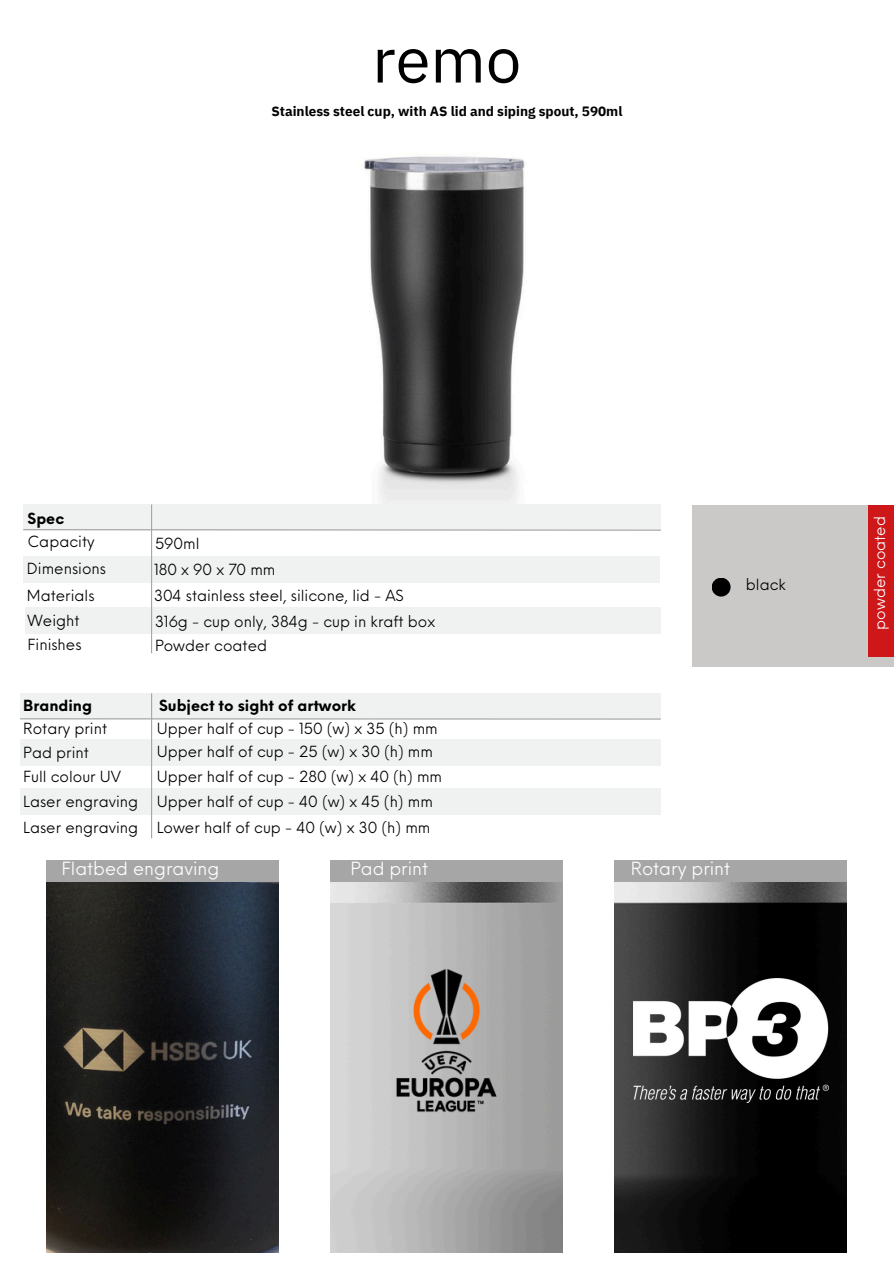
<style>
.page{position:relative;width:894px;height:1264px;background:#fff}
.page>*{position:absolute;margin:0;border:0;box-sizing:border-box;transform-origin:0 0}
.t1{font:63.45px "IBM Plex Sans";color:#000}
.t2{font:17.7px "Neue Einstellung";color:#fff}
.t3{font:15px "Neue Einstellung";color:#000}
.t4{font:700 15px "Neue Einstellung";color:#000}
.t5{font:15px "Neue Einstellung";color:#fff}
.t6{font:700 13.5px "IBM Plex Sans";color:#000}
</style>
<div class="page">
<div style="left:25px;top:607px;width:635px;height:26px;background:#f0f2f2"></div>
<img style="left:364px;top:156px;width:161px;height:348px">
<div style="left:23px;top:504px;width:637px;height:26px;background:#f0f2f2"></div>
<svg style="left:23px;top:528px;width:638px;height:3px"></svg>
<div style="left:23px;top:556px;width:636px;height:26px;background:#f0f2f2"></div>
<hr style="left:151px;top:504px;width:1px;height:149px;background:#a6a6a6">
<div style="left:691px;top:505px;width:202px;height:162px;background:#cbc8c8"></div>
<div style="left:868px;top:505px;width:25px;height:152px;background:#cd1719"></div>
<div style="left:711px;top:577px;width:19px;height:19px;background:#000;border-radius:50%"></div>
<img style="left:47px;top:882px;width:232px;height:370px">
<div style="left:47px;top:860px;width:232px;height:22px;background:#a6a6a6"></div>
<img style="left:614px;top:882px;width:232px;height:370px">
<div style="left:614px;top:860px;width:232px;height:22px;background:#a6a6a6"></div>
<div style="left:20px;top:739px;width:640px;height:26px;background:#f0f2f2"></div>
<div style="left:21px;top:788px;width:639px;height:27px;background:#f0f2f2"></div>
<div style="left:20px;top:693px;width:640px;height:26px;background:#f0f2f2"></div>
<hr style="left:20px;top:718px;width:640px;height:1px;background:#a6a6a6">
<hr style="left:151px;top:693px;width:1px;height:145px;background:#a6a6a6">
<img style="left:331px;top:882px;width:231px;height:370px">
<img style="left:394px;top:963px;width:105px;height:150px">
<img style="left:633px;top:978px;width:195px;height:124px">
<div style="left:331px;top:860px;width:231px;height:22px;background:#a6a6a6"></div>
<h4 class="t1" style="left:372px;top:17px;width:150px">remo</h4>
<h4 class="t6" style="left:271px;top:103px;width:352px">Stainless steel cup, with AS lid and siping spout, 590ml</h4>
<h4 class="t4" style="left:28px;top:504px;width:38px">Spec</h4>
<p class="t3" style="left:28px;top:527px;width:68px">Capacity</p>
<h4 class="t3" style="left:155px;top:530px;width:46px">590ml</h4>
<h4 class="t3" style="left:27px;top:555px;width:81px">Dimensions</h4>
<h4 class="t3" style="left:154px;top:555px;width:123px">180 x 90 x 70 mm</h4>
<h4 class="t3" style="left:27px;top:582px;width:69px">Materials</h4>
<h4 class="t3" style="left:154px;top:582px;width:251px">304 stainless steel, silicone, lid - AS</h4>
<p class="t3" style="left:28px;top:607px;width:53px">Weight</p>
<h3 class="t3" style="left:155px;top:608px;width:281px">316g - cup only, 384g - cup in kraft box</h3>
<h4 class="t3" style="left:28px;top:631px;width:55px">Finishes</h4>
<h4 class="t3" style="left:155px;top:632px;width:114px">Powder coated</h4>
<p class="t3" style="left:745px;top:571px;width:41px">black</p>
<h4 class="t4" style="left:23px;top:692px;width:70px">Branding</h4>
<h4 class="t4" style="left:159px;top:692px;width:198px">Subject to sight of artwork</h4>
<h4 class="t3" style="left:23px;top:739px;width:67px">Pad print</h4>
<h4 class="t3" style="left:157px;top:738px;width:278px">Upper half of cup - 25 (w) x 30 (h) mm</h4>
<h3 class="t3" style="left:23px;top:715px;width:85px">Rotary print</h3>
<p class="t3" style="left:157px;top:715px;width:282px">Upper half of cup - 150 (w) x 35 (h) mm</p>
<h4 class="t3" style="left:23px;top:763px;width:99px">Full colour UV</h4>
<h4 class="t3" style="left:157px;top:763px;width:287px">Upper half of cup - 280 (w) x 40 (h) mm</h4>
<p class="t3" style="left:157px;top:788px;width:277px">Upper half of cup - 40 (w) x 45 (h) mm</p>
<h4 class="t3" style="left:23px;top:788px;width:116px">Laser engraving</h4>
<h4 class="t3" style="left:23px;top:813px;width:116px">Laser engraving</h4>
<h3 class="t3" style="left:157px;top:813px;width:275px">Lower half of cup - 40 (w) x 30 (h) mm</h3>
<h4 class="t2" style="left:61px;top:853px;width:159px">Flatbed engraving</h4>
<h4 class="t2" style="left:630px;top:853px;width:101px">Rotary print</h4>
<p class="t2" style="left:350px;top:853px;width:79px">Pad print</p>
<h4 class="t5" style="left:865px;top:629px;width:115px;rotate:-90deg">powder coated</h4>
<h1 class="t5" style="left:860px;top:597px;width:49px;rotate:-90deg">classic</h1>
</div>
